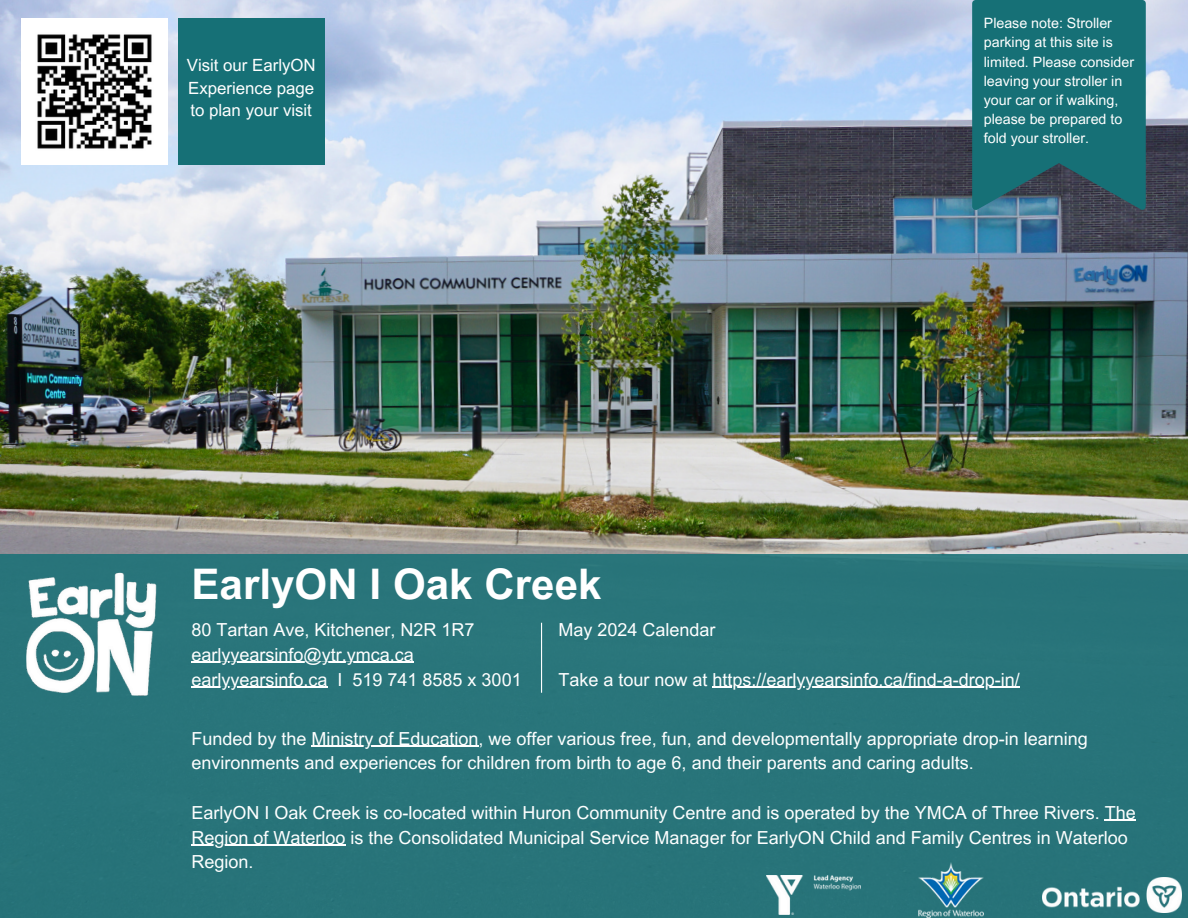
<style>
.page{position:relative;width:1188px;height:918px;background:#fff}
.page>*{position:absolute;margin:0;border:0;box-sizing:border-box;transform-origin:0 0}
.t1{font:700 42.15px "Arial MT Pro";color:#fff}
.t2{font:18px/24.8px "Arial MT Pro";color:#feffff}
.t3{font:18px "Arial MT Pro";color:#fff}
.t4{font:16.8px/22.5px "Arial MT Pro";color:#fff;text-align:justify}
.t5{font:14.25px/19.2px "Arial MT Pro";color:#fff}
</style>
<div class="page">
<img style="left:0;top:0;width:1188px;height:555px">
<img style="left:21px;top:18px;width:147px;height:147px">
<div style="left:178px;top:18px;width:147px;height:147px;background:#167076"></div>
<div style="left:0;top:555px;width:1188px;height:363px;background:#28747a"></div>
<img style="left:26px;top:572px;width:131px;height:124px">
<hr style="left:191px;top:662px;width:223px;height:1px;background:#fff">
<hr style="left:191px;top:687px;width:137px;height:1px;background:#fff">
<hr style="left:541px;top:623px;width:1px;height:70px;background:#feffff">
<img style="left:1042px;top:878px;width:140px;height:34px">
<img style="left:918px;top:862px;width:65px;height:55px">
<img style="left:767px;top:876px;width:93px;height:38px">
<hr style="left:312px;top:746px;width:167px;height:1px;background:#feffff">
<hr style="left:1105px;top:820px;width:31px;height:1px;background:#feffff">
<hr style="left:191px;top:845px;width:155px;height:1px;background:#feffff">
<hr style="left:713px;top:687px;width:307px;height:1px;background:#fff">
<svg style="left:972px;top:0;width:174px;height:210px"></svg>
<h1 class="t4" style="left:187px;top:56px;width:130px">Visit our EarlyON Experience page to plan your visit</h1>
<p class="t5" style="left:984px;top:15px;width:152px">Please note: Stroller parking at this site is limited. Please consider leaving your stroller in your car or if walking, please be prepared to fold your stroller.</p>
<p class="t1" style="left:191px;top:568px;width:412px">EarlyON I Oak Creek</p>
<p class="t3" style="left:191px;top:623px;width:285px">80 Tartan Ave, Kitchener, N2R 1R7</p>
<p class="t3" style="left:191px;top:648px;width:224px">earlyyearsinfo@ytr.ymca.ca</p>
<h1 class="t3" style="left:191px;top:672px;width:332px">earlyyearsinfo.ca I 519 741 8585 x 3001</h1>
<p class="t3" style="left:559px;top:623px;width:159px">May 2024 Calendar</p>
<p class="t3" style="left:559px;top:672px;width:463px">Take a tour now at https://earlyyearsinfo.ca/find-a-drop-in/</p>
<h1 class="t2" style="left:191px;top:728px;width:898px">Funded by the Ministry of Education, we offer various free, fun, and developmentally appropriate drop-in learning</h1>
<p class="t2" style="left:191px;top:753px;width:784px">environments and experiences for children from birth to age 6, and their parents and caring adults.</p>
<p class="t2" style="left:191px;top:802px;width:946px">EarlyON I Oak Creek is co-located within Huron Community Centre and is operated by the YMCA of Three Rivers. The</p>
<p class="t2" style="left:191px;top:827px;width:938px">Region of Waterloo is the Consolidated Municipal Service Manager for EarlyON Child and Family Centres in Waterloo<br>Region.</p>
</div>
